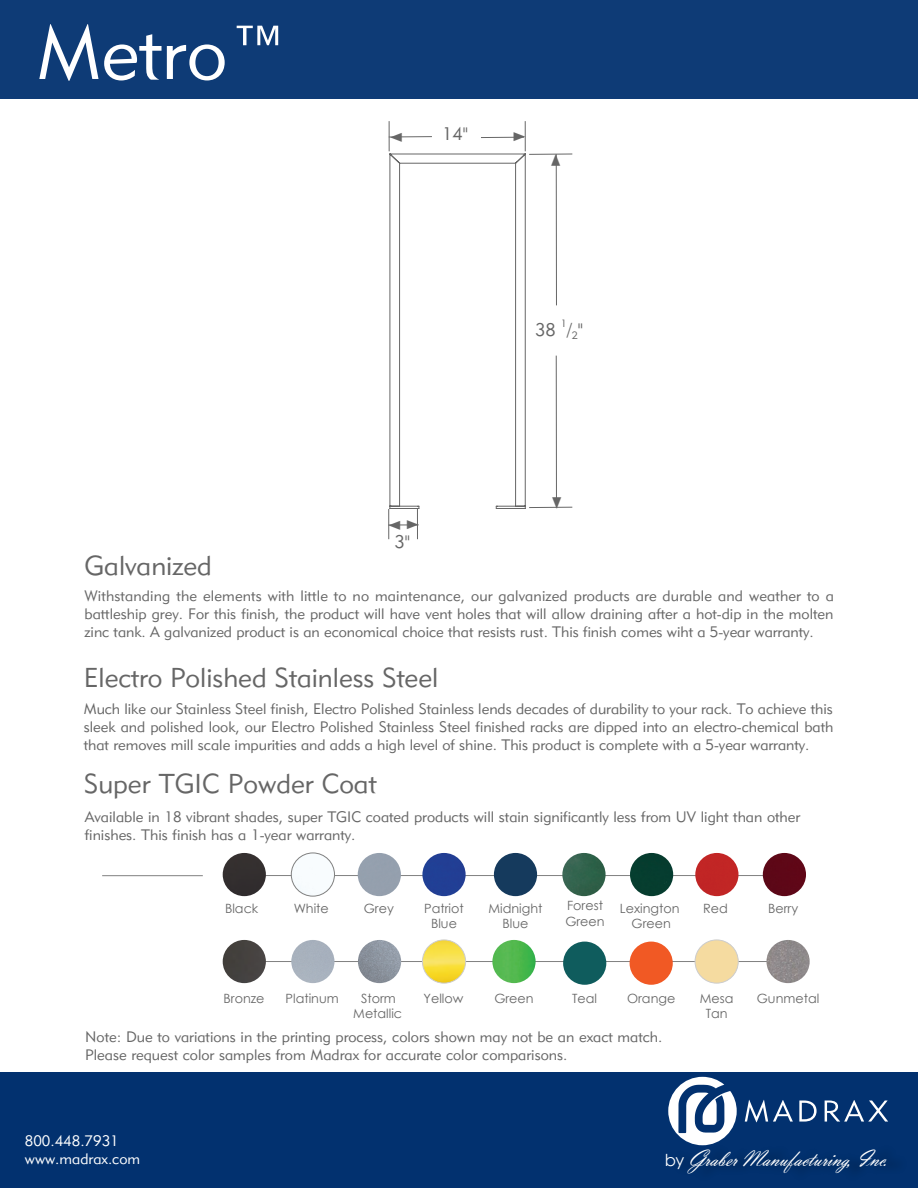
<style>
.page{position:relative;width:918px;height:1188px;background:#fff}
.page>*{position:absolute;margin:0;border:0;box-sizing:border-box;transform-origin:0 0}
.t1{font:75px "Geometric 415 BT Lite A";color:#fff}
.Material_Label{font:27px "Geometric 415 BT Lite A";color:#666}
.t2{font:24px "Vladimir Script";letter-spacing:-.05em;color:#fff}
.t3{font:18px "Geometric 415 BT Lite A";color:#666}
.t4{font:18px "Koz Min Pr 6 N";color:#666}
.t5{font:15px/18px "Geometric 415 BT Lite A";color:#666}
.t6{font:15px "Geometric 415 BT Lite A";color:#fff}
.Material_Label-2{font:12.75px/15.3px "Century Gothic";color:#666;text-align:center}
.t7{font:10.5px "Geometric 415 BT Lite A";color:#666}
.s1{font-family:"Century Gothic";font-size:16.5px}
</style>
<div class="page">
<hr style="left:102px;top:875px;width:101px;height:1px;background:#808080">
<hr style="left:241px;top:875px;width:554px;height:1px;background:#808080">
<hr style="left:243px;top:961px;width:545px;height:1px;background:#808080">
<img style="left:630px;top:853px;width:43px;height:43px;border-radius:22px">
<img style="left:763px;top:853px;width:43px;height:43px;border-radius:22px">
<img style="left:291px;top:940px;width:43px;height:43px;border-radius:22px">
<img style="left:223px;top:940px;width:43px;height:43px;border-radius:22px">
<img style="left:223px;top:853px;width:43px;height:43px;border-radius:22px">
<img style="left:358px;top:853px;width:43px;height:43px;border-radius:22px">
<img style="left:422px;top:853px;width:44px;height:43px;border-radius:22px">
<img style="left:562px;top:853px;width:44px;height:43px;border-radius:22px">
<img style="left:291px;top:853px;width:43px;height:43px;border-radius:22px">
<div style="left:291px;top:853px;width:44px;height:43px;border:1px solid #808080;border-radius:50%"></div>
<img style="left:695px;top:853px;width:44px;height:43px;border-radius:22px">
<img style="left:358px;top:940px;width:43px;height:43px;border-radius:22px">
<div style="left:494px;top:853px;width:43px;height:43px;background:#153a5d;border-radius:50%"></div>
<img style="left:492px;top:940px;width:44px;height:43px;border-radius:22px">
<img style="left:766px;top:940px;width:44px;height:43px;border-radius:22px">
<img style="left:422px;top:940px;width:44px;height:43px;border-radius:22px">
<div style="left:422px;top:940px;width:44px;height:43px;border:1px solid #ccc;border-radius:50%"></div>
<div style="left:695px;top:940px;width:43px;height:43px;background:#f5dba0;border-radius:50%"></div>
<div style="left:695px;top:940px;width:43px;height:43px;border:1px solid #ccc;border-radius:50%"></div>
<div style="left:563px;top:942px;width:43px;height:43px;background:#0f5c5d;border-radius:50%"></div>
<div style="left:630px;top:942px;width:43px;height:43px;background:#f15924;border-radius:50%"></div>
<div style="left:0;top:0;width:918px;height:99px;background:#0e3b76"></div>
<div style="left:0;top:1073px;width:918px;height:115px;background:#02316f"></div>
<svg style="left:668px;top:1077px;width:69px;height:68px"></svg>
<svg style="left:745px;top:1100px;width:48px;height:22px"></svg>
<svg style="left:799px;top:1101px;width:18px;height:21px"></svg>
<svg style="left:825px;top:1100px;width:63px;height:22px"></svg>
<svg style="left:389px;top:153px;width:137px;height:356px"></svg>
<hr style="left:389px;top:121px;width:1px;height:30px;background:#666">
<hr style="left:525px;top:121px;width:1px;height:30px;background:#666">
<hr style="left:389px;top:136px;width:43px;height:1px;background:#666">
<hr style="left:481px;top:137px;width:43px;height:1px;background:#666">
<hr style="left:529px;top:154px;width:43px;height:1px;background:#666">
<hr style="left:529px;top:507px;width:43px;height:1px;background:#666">
<hr style="left:556px;top:154px;width:1px;height:151px;background:#666">
<hr style="left:556px;top:356px;width:1px;height:151px;background:#666">
<hr style="left:388px;top:509px;width:1px;height:30px;background:#666">
<hr style="left:417px;top:509px;width:1px;height:30px;background:#666">
<hr style="left:388px;top:525px;width:31px;height:1px;background:#666">
<p class="t1" style="left:37px;top:7px;width:255px">Metro™</p>
<p class="t4" style="left:405px;top:143px;width:19px;rotate:-180deg">▲</p>
<p class="t3" style="left:442px;top:123px;width:27px">14"</p>
<p class="t4" style="left:511px;top:132px;width:19px">▲</p>
<p class="t4" style="left:550px;top:169px;width:19px;rotate:-90deg">▲</p>
<p class="t3" style="left:535px;top:319px;width:22px">38</p>
<p class="t7" style="left:561px;top:317px;width:7px">1</p>
<p class="t3" style="left:567px;top:319px;width:18px">/<sub>2</sub>"</p>
<p class="t4" style="left:403px;top:531px;width:19px;rotate:-180deg">▲</p>
<p class="t4" style="left:404px;top:519px;width:19px">▲</p>
<p class="t3" style="left:395px;top:531px;width:17px">3"</p>
<p class="t4" style="left:562px;top:494px;width:19px;rotate:90deg">▲</p>
<p class="Material_Label" style="left:85px;top:549px;width:129px">Galvanized</p>
<p class="t5" style="left:85px;top:587px;width:751px;text-align:justify">Withstanding the elements with little to no maintenance, our galvanized products are durable and weather to a battleship grey. For this finish, the product will have vent holes that will allow draining after a hot-dip in the molten zinc tank. A galvanized product is an economical choice that resists rust. This finish comes wiht a 5-year warranty.</p>
<p class="Material_Label" style="left:84px;top:661px;width:356px">Electro Polished Stainless Steel</p>
<p class="t5" style="left:84px;top:699px;width:751px;text-align:justify">Much like our Stainless Steel finish, Electro Polished Stainless lends decades of durability to your rack. To achieve this sleek and polished look, our Electro Polished Stainless Steel finished racks are dipped into an electro-chemical bath that removes mill scale impurities and adds a high level of shine. This product is complete with a 5-year warranty.</p>
<p class="Material_Label" style="left:84px;top:767px;width:294px">Super TGIC Powder Coat</p>
<p class="t5" style="left:85px;top:807px;width:717px">Available in 18 vibrant shades, super TGIC coated products will stain significantly less from UV light than other finishes. This finish has a 1-year warranty.</p>
<p class="Material_Label-2" style="left:294px;top:900px;width:37px">White</p>
<p class="Material_Label-2" style="left:565px;top:898px;width:41px;text-align:left">Forest<br>Green</p>
<p class="Material_Label-2" style="left:703px;top:900px;width:26px">Red</p>
<p class="Material_Label-2" style="left:225px;top:900px;width:35px">Black</p>
<p class="Material_Label-2" style="left:364px;top:900px;width:32px">Grey</p>
<p class="Material_Label-2" style="left:424px;top:900px;width:41px">Patriot<br>Blue</p>
<p class="Material_Label-2" style="left:620px;top:900px;width:61px">Lexington<br>Green</p>
<p class="Material_Label-2" style="left:768px;top:900px;width:32px">Berry</p>
<p class="Material_Label-2" style="left:489px;top:900px;width:56px">Midnight<br>Blue</p>
<p class="Material_Label-2" style="left:224px;top:990px;width:42px">Bronze</p>
<p class="Material_Label-2" style="left:286px;top:990px;width:55px">Platinum</p>
<p class="Material_Label-2" style="left:353px;top:990px;width:50px">Storm<br>Metallic</p>
<p class="Material_Label-2" style="left:424px;top:990px;width:41px">Yellow</p>
<p class="Material_Label-2" style="left:494px;top:990px;width:41px">Green</p>
<p class="Material_Label-2" style="left:572px;top:990px;width:26px">Teal</p>
<p class="Material_Label-2" style="left:627px;top:990px;width:50px">Orange</p>
<p class="Material_Label-2" style="left:700px;top:990px;width:35px">Mesa<br>Tan</p>
<p class="Material_Label-2" style="left:757px;top:990px;width:64px">Gunmetal</p>
<p class="t5" style="left:85px;top:1027px;width:579px">Note: Due to variations in the printing process, colors shown may not be an exact match.<br>Please request color samples from Madrax for accurate color comparisons.</p>
<p class="t6" style="left:25px;top:1132px;width:95px">800.448.7931</p>
<p class="t6" style="left:25px;top:1150px;width:117px">www.madrax.com</p>
<p class="t2" style="left:665px;top:1144px;width:225px"><span class="s1">by</span> Graber Manufacturing, Inc.</p>
</div>
